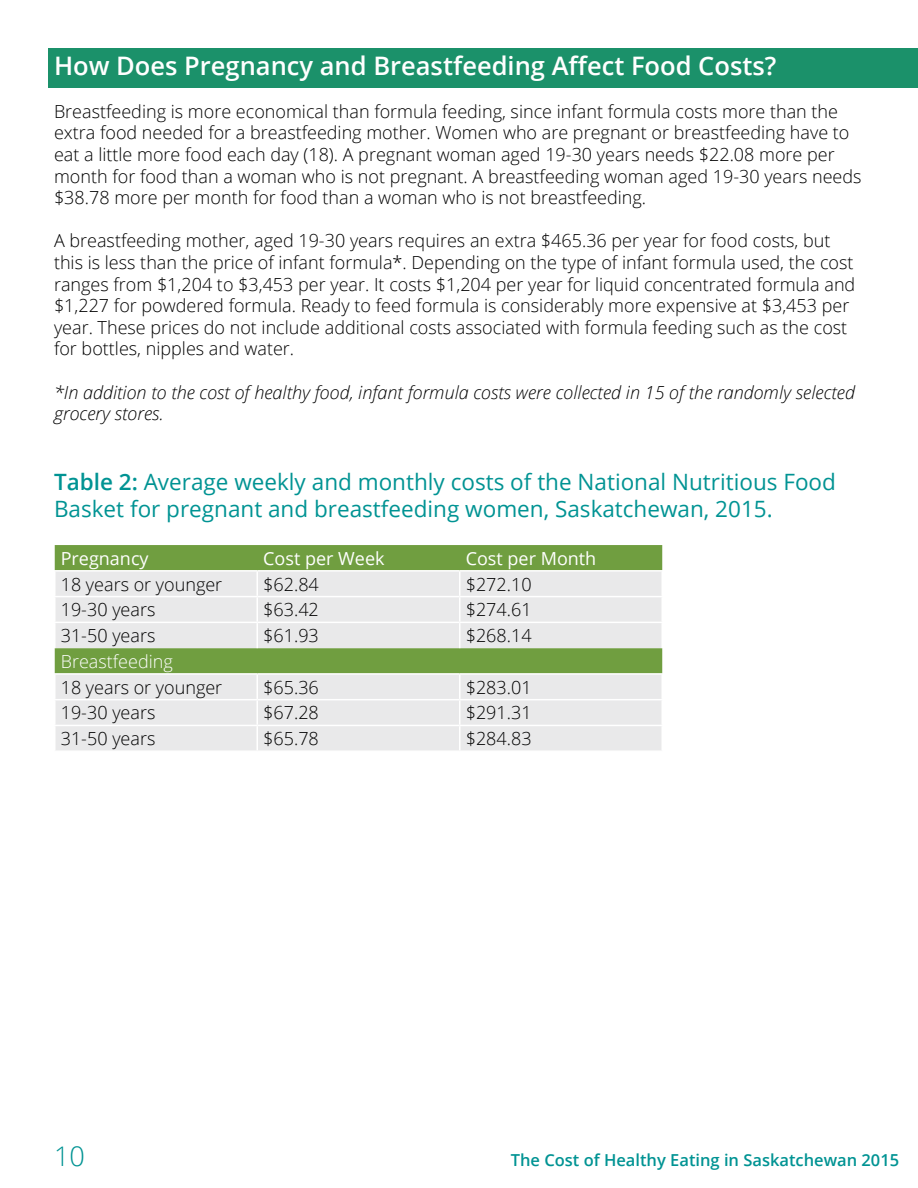
<style>
.page{position:relative;width:918px;height:1188px;background:#fff}
.page>*{position:absolute;margin:0;border:0;box-sizing:border-box;transform-origin:0 0}
.t1{font:300 27px "Open Sans";color:#009393}
.t2{font:600 25.5px "Open Sans";color:#fff}
.t3{font:22.5px/27px "Open Sans";color:#009393}
.t4{font:300 18px/21.6px "Open Sans";color:#000}
.t5{font:italic 300 18px/21.6px "Open Sans";color:#000}
.t6{font:18px "Open Sans";color:#fff}
.t7{font:300 18px "Open Sans";color:#fff}
.t8{font:600 16.5px "Open Sans";color:#009393}
.s1{font-weight:600}
</style>
<div class="page">
<div style="left:48px;top:48px;width:870px;height:39px;background:#1b916a"></div>
<div style="left:55px;top:545px;width:607px;height:25px;background:#709e40"></div>
<svg style="left:55px;top:572px;width:607px;height:178px;background:#d7ded1"></svg>
<hr style="left:54px;top:572px;width:2px;height:24px;background:#fff">
<hr style="left:256px;top:572px;width:2px;height:24px;background:#fff">
<hr style="left:54px;top:596px;width:203px;height:1px;background:#fff">
<hr style="left:54px;top:597px;width:2px;height:25px;background:#fff">
<hr style="left:257px;top:596px;width:203px;height:1px;background:#fff">
<hr style="left:256px;top:597px;width:2px;height:25px;background:#fff">
<hr style="left:460px;top:596px;width:203px;height:1px;background:#fff">
<hr style="left:54px;top:622px;width:203px;height:1px;background:#fff">
<hr style="left:54px;top:623px;width:2px;height:25px;background:#fff">
<hr style="left:257px;top:622px;width:203px;height:1px;background:#fff">
<hr style="left:256px;top:623px;width:2px;height:25px;background:#fff">
<hr style="left:460px;top:622px;width:203px;height:1px;background:#fff">
<svg style="left:459px;top:572px;width:1px;height:76px"></svg>
<hr style="left:54px;top:675px;width:2px;height:24px;background:#fff">
<hr style="left:256px;top:675px;width:2px;height:24px;background:#fff">
<hr style="left:54px;top:699px;width:203px;height:1px;background:#fff">
<hr style="left:54px;top:700px;width:2px;height:25px;background:#fff">
<hr style="left:257px;top:699px;width:203px;height:1px;background:#fff">
<hr style="left:256px;top:700px;width:2px;height:25px;background:#fff">
<hr style="left:460px;top:699px;width:203px;height:1px;background:#fff">
<hr style="left:54px;top:725px;width:203px;height:1px;background:#fff">
<hr style="left:54px;top:726px;width:2px;height:24px;background:#fff">
<hr style="left:257px;top:725px;width:203px;height:1px;background:#fff">
<hr style="left:256px;top:726px;width:2px;height:24px;background:#fff">
<hr style="left:460px;top:725px;width:203px;height:1px;background:#fff">
<svg style="left:459px;top:675px;width:1px;height:75px"></svg>
<hr style="left:54px;top:673px;width:203px;height:2px;background:#fff">
<hr style="left:257px;top:673px;width:203px;height:2px;background:#fff">
<hr style="left:460px;top:673px;width:203px;height:2px;background:#fff">
<h2 class="t2" style="left:54px;top:48px;width:724px">How Does Pregnancy and Breastfeeding Affect Food Costs?</h2>
<p class="t4" style="left:54px;top:100px;width:809px">Breastfeeding is more economical than formula feeding, since infant formula costs more than the extra food needed for a breastfeeding mother. Women who are pregnant or breastfeeding have to eat a little more food each day (18). A pregnant woman aged 19-30 years needs $22.08 more per month for food than a woman who is not pregnant. A breastfeeding woman aged 19-30 years needs $38.78 more per month for food than a woman who is not breastfeeding.</p>
<p class="t4" style="left:54px;top:230px;width:803px">A breastfeeding mother, aged 19-30 years requires an extra $465.36 per year for food costs, but this is less than the price of infant formula*. Depending on the type of infant formula used, the cost ranges from $1,204 to $3,453 per year. It costs $1,204 per year for liquid concentrated formula and $1,227 for powdered formula. Ready to feed formula is considerably more expensive at $3,453 per year. These prices do not include additional costs associated with formula feeding such as the cost for bottles, nipples and water.</p>
<p class="t5" style="left:54px;top:381px;width:803px">*In addition to the cost of healthy food, infant formula costs were collected in 15 of the randomly selected grocery stores.</p>
<p class="t3" style="left:54px;top:468px;width:783px"><span class="s1">Table 2:</span> Average weekly and monthly costs of the National Nutritious Food<br>Basket for pregnant and breastfeeding women, Saskatchewan, 2015.</p>
<p class="t6" style="left:61px;top:546px;width:89px">Pregnancy</p>
<p class="t6" style="left:263px;top:546px;width:123px">Cost per Week</p>
<p class="t6" style="left:466px;top:546px;width:132px">Cost per Month</p>
<p class="t4" style="left:61px;top:573px;width:163px">18 years or younger</p>
<p class="t4" style="left:263px;top:573px;width:57px">$62.84</p>
<p class="t4" style="left:466px;top:573px;width:67px">$272.10</p>
<p class="t4" style="left:61px;top:599px;width:96px">19-30 years</p>
<p class="t4" style="left:263px;top:599px;width:57px">$63.42</p>
<p class="t4" style="left:466px;top:599px;width:67px">$274.61</p>
<p class="t4" style="left:61px;top:624px;width:96px">31-50 years</p>
<p class="t4" style="left:263px;top:624px;width:57px">$61.93</p>
<p class="t4" style="left:466px;top:624px;width:67px">$268.14</p>
<p class="t7" style="left:61px;top:649px;width:114px">Breastfeeding</p>
<p class="t4" style="left:61px;top:676px;width:163px">18 years or younger</p>
<p class="t4" style="left:263px;top:676px;width:57px">$65.36</p>
<p class="t4" style="left:466px;top:676px;width:67px">$283.01</p>
<p class="t4" style="left:61px;top:702px;width:96px">19-30 years</p>
<p class="t4" style="left:263px;top:702px;width:57px">$67.28</p>
<p class="t4" style="left:466px;top:702px;width:67px">$291.31</p>
<p class="t4" style="left:61px;top:727px;width:96px">31-50 years</p>
<p class="t4" style="left:263px;top:727px;width:57px">$65.78</p>
<p class="t4" style="left:466px;top:727px;width:67px">$284.83</p>
<h1 class="t1" style="left:54px;top:1138px;width:32px">10</h1>
<p class="t8" style="left:511px;top:1149px;width:390px">The Cost of Healthy Eating in Saskatchewan 2015</p>
</div>
